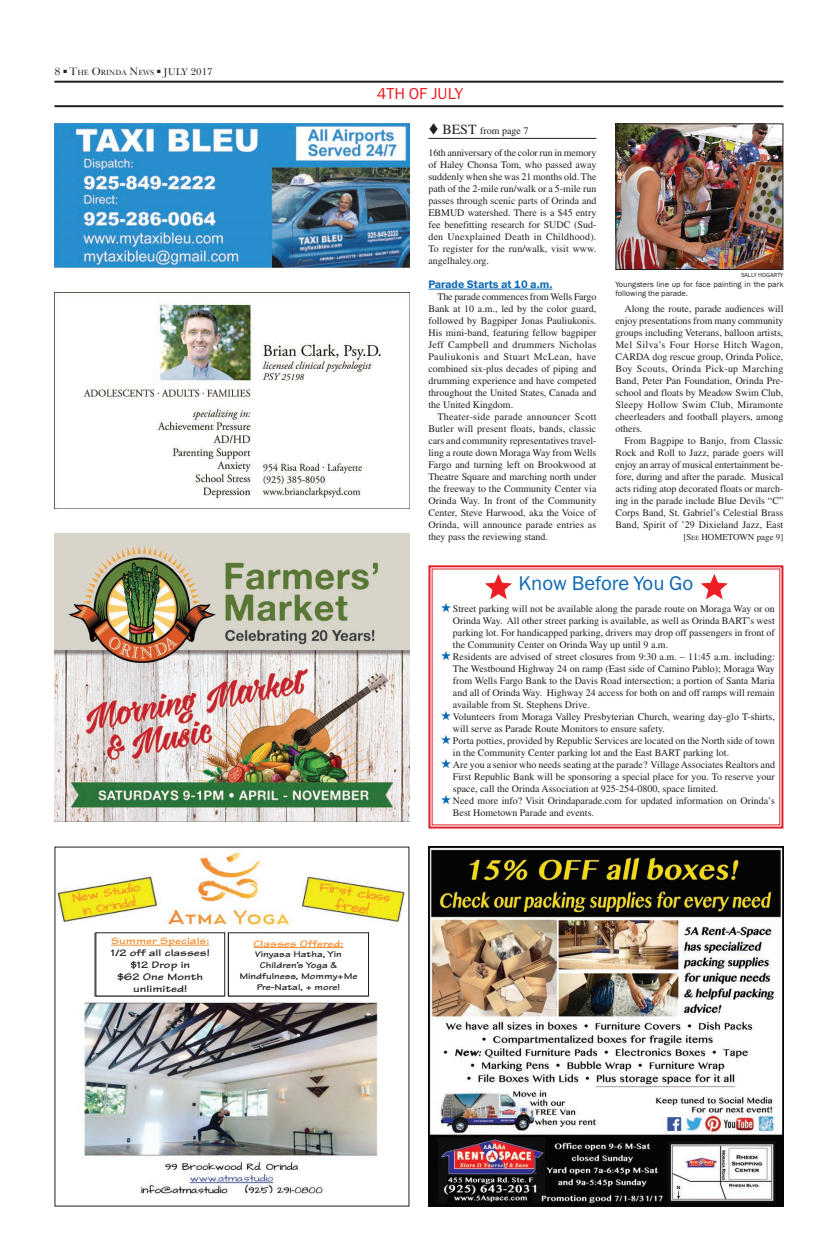
<style>
.page{position:relative;width:819px;height:1260px;background:#fff}
.page>*{position:absolute;margin:0;border:0;box-sizing:border-box;transform-origin:0 0}
.t1{font:20px "Franklin Gothic Book E";color:#0d68b4}
.t2{font:16px "Franklin Gothic Book E";color:#ee1d23}
.t3{font:11px "Franklin Gothic Demi E";color:#0d68b4}
.t4{font:11px "New Baskerville IT Cby BT";color:#231f20}
.t5{font:10px/12px "Times";color:#231f20;text-align:justify}
.t6{font:700 10px/12px "Tekton";color:#231f20;text-align:center;scale:1.31 1}
.t7{font:700 10px "Tekton";color:#f58e32;scale:1.31 1}
.t8{font:700 9px/10.8px "Tekton";color:#231f20;text-align:center;scale:1.23 1}
.t9{font:9px "Times";color:#231f20}
.t10{font:8px/9.6px "Franklin Gothic Book E";color:#231f20}
.t11{font:7.7px "New Baskerville IT Cby BT";color:#231f20}
.t12{font:6px "Franklin Gothic Book E";color:#231f20}
.s1{font-size:11px}
.s2{font-size:10px}
.s3{font-size:14px}
.s4{font-style:inherit}
.s5{font-size:6.3px}
.s6{color:#0d68b4}
</style>
<div class="page">
<hr style="left:54px;top:81px;width:729px;height:2px;background:#231f20">
<hr style="left:54px;top:105px;width:729px;height:2px;background:#231f20">
<img style="left:57px;top:852px;width:348px;height:342px">
<img style="left:54px;top:533px;width:355px;height:288px">
<img style="left:54px;top:292px;width:355px;height:216px">
<img style="left:54px;top:123px;width:355px;height:144px">
<hr style="left:428px;top:289px;width:124px;height:1px;background:#0d68b4">
<svg style="left:428px;top:565px;width:356px;height:264px"></svg>
<img style="left:428px;top:847px;width:355px;height:360px">
<hr style="left:428px;top:138px;width:168px;height:1px;background:#231f20">
<img style="left:617px;top:125px;width:164px;height:143px">
<div style="left:615px;top:123px;width:168px;height:147px;border:1px solid #231f20"></div>
<svg style="left:484px;top:574px;width:29px;height:26px"></svg>
<svg style="left:700px;top:574px;width:29px;height:26px"></svg>
<div style="left:96px;top:933px;width:129px;height:63px;background:#fff"></div>
<hr style="left:111px;top:945px;width:98px;height:1px;background:#f58e32">
<div style="left:95px;top:932px;width:130px;height:64px;border:1px solid #231f20"></div>
<div style="left:228px;top:933px;width:140px;height:63px;background:#fff"></div>
<hr style="left:254px;top:947px;width:89px;height:1px;background:#f58e32">
<div style="left:228px;top:932px;width:141px;height:64px;border:1px solid #231f20"></div>
<p class="t4" style="left:54px;top:65px;width:8px">8</p>
<p class="t11" style="left:64px;top:68px;width:151px">■ <span class="s1">T</span>HE <span class="s1">O</span>RINDA <span class="s1">N</span>EWS ■ <span class="s2">JULY 2017</span></p>
<h2 class="t2" style="left:377px;top:83px;width:88px">4TH OF JULY</h2>
<p class="t5" style="left:428px;top:125px;width:102px">▼ <span class="s3">BEST</span> from page 7</p>
<p class="t5" style="left:428px;top:147px;width:170px">16th anniversary of the color run in memory of Haley Chonsa Tom, who passed away suddenly when she was 21 months old. The path of the 2-mile run/walk or a 5-mile run passes through scenic parts of Orinda and EBMUD watershed. There is a $45 entry fee benefitting research for SUDC (Sud&shy;den Unexplained Death in Childhood).<br>To register for the run/walk, visit www. angelhaley.org.</p>
<p class="t3" style="left:428px;top:278px;width:126px">Parade Starts at 10 a.m.</p>
<p class="t5" style="left:428px;top:291px;width:170px;text-indent:9px">The parade commences from Wells Fargo Bank at 10 a.m., led by the color guard, followed by Bagpiper Jonas Pauliukonis.<br>His mini-band, featuring fellow bagpiper Jeff Campbell and drummers Nicholas Pauliukonis and Stuart McLean, have combined six-plus decades of piping and drumming experience and have competed throughout the United States, Canada and the United Kingdom.</p>
<p class="t5" style="left:428px;top:411px;width:170px;text-indent:9px">Theater-side parade announcer Scott Butler will present floats, bands, classic cars and community representatives travel&shy;ling a route down Moraga Way from Wells Fargo and turning left on Brookwood at Theatre Square and marching north under the freeway to the Community Center via Orinda Way. In front of the Community Center, Steve Harwood, aka the Voice of Orinda, will announce parade entries as they pass the reviewing stand.</p>
<p class="t12" style="left:741px;top:271px;width:44px">SALLY HOGARTY</p>
<p class="t10" style="left:615px;top:279px;width:169px">Youngsters line up for face painting in the park following the parade.</p>
<p class="t5" style="left:615px;top:303px;width:170px;text-indent:9px">Along the route, parade audiences will enjoy presentations from many community groups including Veterans, balloon artists, Mel Silva’s Four Horse Hitch Wagon, CARDA dog rescue group, Orinda Police, Boy Scouts, Orinda Pick-up Marching Band, Peter Pan Foundation, Orinda Pre&shy;school and floats by Meadow Swim Club, Sleepy Hollow Swim Club, Miramonte cheerleaders and football players, among others.</p>
<p class="t5" style="left:615px;top:435px;width:170px;text-indent:9px">From Bagpipe to Banjo, from Classic Rock and Roll to Jazz, parade goers will enjoy an array of musical entertainment be&shy;fore, during and after the parade. Musical acts riding atop decorated floats or march&shy;ing in the parade include Blue Devils “C” Corps Band, St. Gabriel’s Celestial Brass Band, Spirit of ’29 Dixieland Jazz, East</p>
<p class="t9" style="left:684px;top:532px;width:101px">[<span class="s4">S</span><span class="s5">EE</span> HOMETOWN page 9]</p>
<h1 class="t1" style="left:519px;top:570px;width:176px">Know Before You Go</h1>
<p class="t5" style="left:453px;top:603px;width:323px;text-indent:-12px"><span class="s6">★</span>Street parking will not be available along the parade route on Moraga Way or on Orinda Way. All other street parking is available, as well as Orinda BART’s west parking lot. For handicapped parking, drivers may drop off passengers in front of the Community Center on Orinda Way up until 9 a.m.</p>
<p class="t5" style="left:453px;top:651px;width:323px;text-indent:-12px"><span class="s6">★</span>Residents are advised of street closures from 9:30 a.m. – 11:45 a.m. including:<br>The Westbound Highway 24 on ramp (East side of Camino Pablo); Moraga Way from Wells Fargo Bank to the Davis Road intersection; a portion of Santa Maria and all of Orinda Way. Highway 24 access for both on and off ramps will remain available from St. Stephens Drive.</p>
<p class="t5" style="left:453px;top:711px;width:323px;text-indent:-12px"><span class="s6">★</span>Volunteers from Moraga Valley Presbyterian Church, wearing day-glo T-shirts, will serve as Parade Route Monitors to ensure safety.</p>
<p class="t5" style="left:453px;top:735px;width:323px;text-indent:-12px"><span class="s6">★</span>Porta potties, provided by Republic Services are located on the North side of town in the Community Center parking lot and the East BART parking lot.</p>
<p class="t5" style="left:453px;top:759px;width:324px;text-indent:-12px"><span class="s6">★</span>Are you a senior who needs seating at the parade? Village Associates Realtors and First Republic Bank will be sponsoring a special place for you. To reserve your space, call the Orinda Association at 925-254-0800, space limited.</p>
<p class="t5" style="left:453px;top:795px;width:323px;text-indent:-12px"><span class="s6">★</span> Need more info? Visit Orindaparade.com for updated information on Orinda’s<br>Best Hometown Parade and events.</p>
<p class="t7" style="left:111px;top:935px;width:77px">Summer Specials:</p>
<p class="t6" style="left:111px;top:947px;width:77px">1/2 off all classes! $12 Drop in<br>$62 One Month unlimited!</p>
<p class="t7" style="left:254px;top:937px;width:70px">Classes Offered:</p>
<p class="t8" style="left:239px;top:949px;width:98px">Vinyasa Hatha, Yin<br>Children’s Yoga &amp;<br>Mindfulness, Mommy+Me<br>Pre-Natal, + more!</p>
</div>
